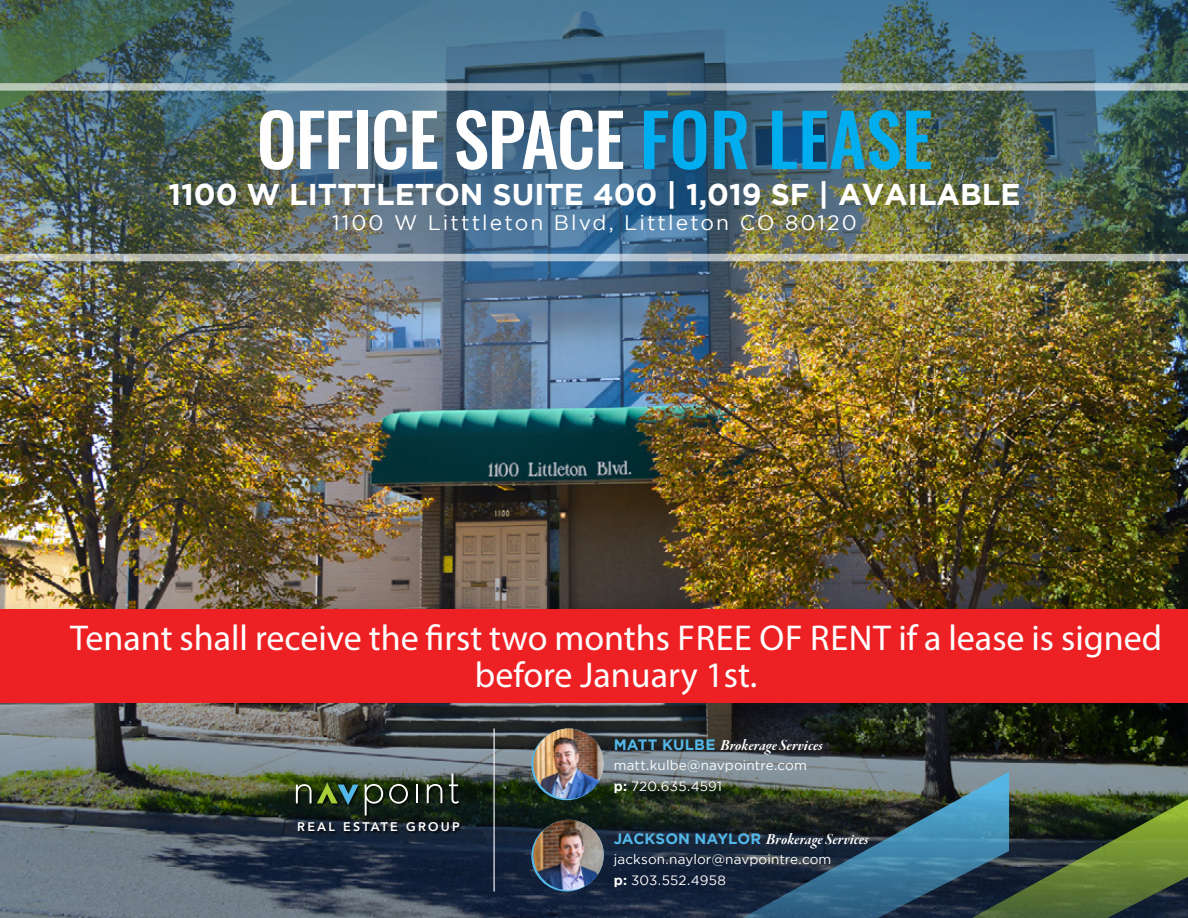
<style>
.page{position:relative;width:1188px;height:918px;background:#fff}
.page>*{position:absolute;margin:0;border:0;box-sizing:border-box;transform-origin:0 0}
.t1{font:500 72px "Oswald";letter-spacing:-.02em;color:#fff}
.t2{font:36px/37.5px "Myriad Pro";color:#fff;text-align:center}
.t3{font:700 30px "Gotham";color:#fff}
.t4{font:21px "Gotham";letter-spacing:.1em;color:#fff}
.t5{font:16.5px "Garamond Premr Pro Bd It Disp";letter-spacing:.005em;color:#fff}
.t6{font:13.5px/20.5px "Gotham";letter-spacing:.01em;color:#fff}
.t7{font:800 12.45px "Avenir";letter-spacing:.18em;color:#fff}
.s1{color:#00aeef}
.s2{font-family:"Gotham";font-weight:700;font-size:15px;color:#53b7e8}
.s3{font-weight:700}
</style>
<div class="page">
<img style="left:0;top:394px;width:1188px;height:208px">
<img style="left:0;top:602px;width:1188px;height:316px">
<img style="left:742px;top:772px;width:446px;height:146px">
<hr style="left:494px;top:728px;width:1px;height:164px;background:#fff">
<div style="left:295px;top:773px;width:167px;height:61px;background:#000;opacity:.8"></div>
<svg style="left:365px;top:784px;width:18px;height:32px"></svg>
<svg style="left:389px;top:784px;width:19px;height:20px"></svg>
<svg style="left:416px;top:784px;width:2px;height:19px"></svg>
<svg style="left:427px;top:784px;width:15px;height:19px"></svg>
<svg style="left:449px;top:773px;width:10px;height:31px"></svg>
<svg style="left:296px;top:783px;width:63px;height:22px"></svg>
<svg style="left:531px;top:730px;width:71px;height:70px"></svg>
<img style="left:533px;top:728px;width:71px;height:71px;border-radius:35px">
<svg style="left:531px;top:821px;width:71px;height:71px"></svg>
<img style="left:533px;top:820px;width:71px;height:70px;border-radius:35px">
<img style="left:0;top:0;width:1188px;height:394px">
<svg style="left:0;top:254px;width:1188px;height:7px;background:#bdc3be"></svg>
<svg style="left:0;top:83px;width:1188px;height:8px;background:#adbcc1"></svg>
<div style="left:0;top:609px;width:1188px;height:94px;background:#ed2124"></div>
<h1 class="t1" style="left:257px;top:102px;width:677px">OFFICE SPACE <span class="s1">FOR LEASE</span></h1>
<h3 class="t3" style="left:168px;top:177px;width:854px">1100 W LITTTLETON SUITE 400 | 1,019 SF | AVAILABLE</h3>
<h3 class="t4" style="left:332px;top:211px;width:526px">1100 W Litttleton Blvd, Littleton CO 80120</h3>
<h2 class="t2" style="left:70px;top:619px;width:1093px">Tenant shall receive the first two months FREE OF RENT if a lease is signed before January 1st.</h2>
<p class="t7" style="left:297px;top:817px;width:164px">REAL ESTATE GROUP</p>
<p class="t5" style="left:614px;top:736px;width:211px"><span class="s2">MATT KULBE</span> Brokerage Services</p>
<p class="t6" style="left:614px;top:755px;width:195px">matt.kulbe@navpointre.com <span class="s3">p:</span> 720.635.4591</p>
<p class="t5" style="left:614px;top:830px;width:256px"><span class="s2">JACKSON NAYLOR</span> Brokerage Services</p>
<p class="t6" style="left:614px;top:849px;width:219px">jackson.naylor@navpointre.com <span class="s3">p:</span> 303.552.4958</p>
</div>
